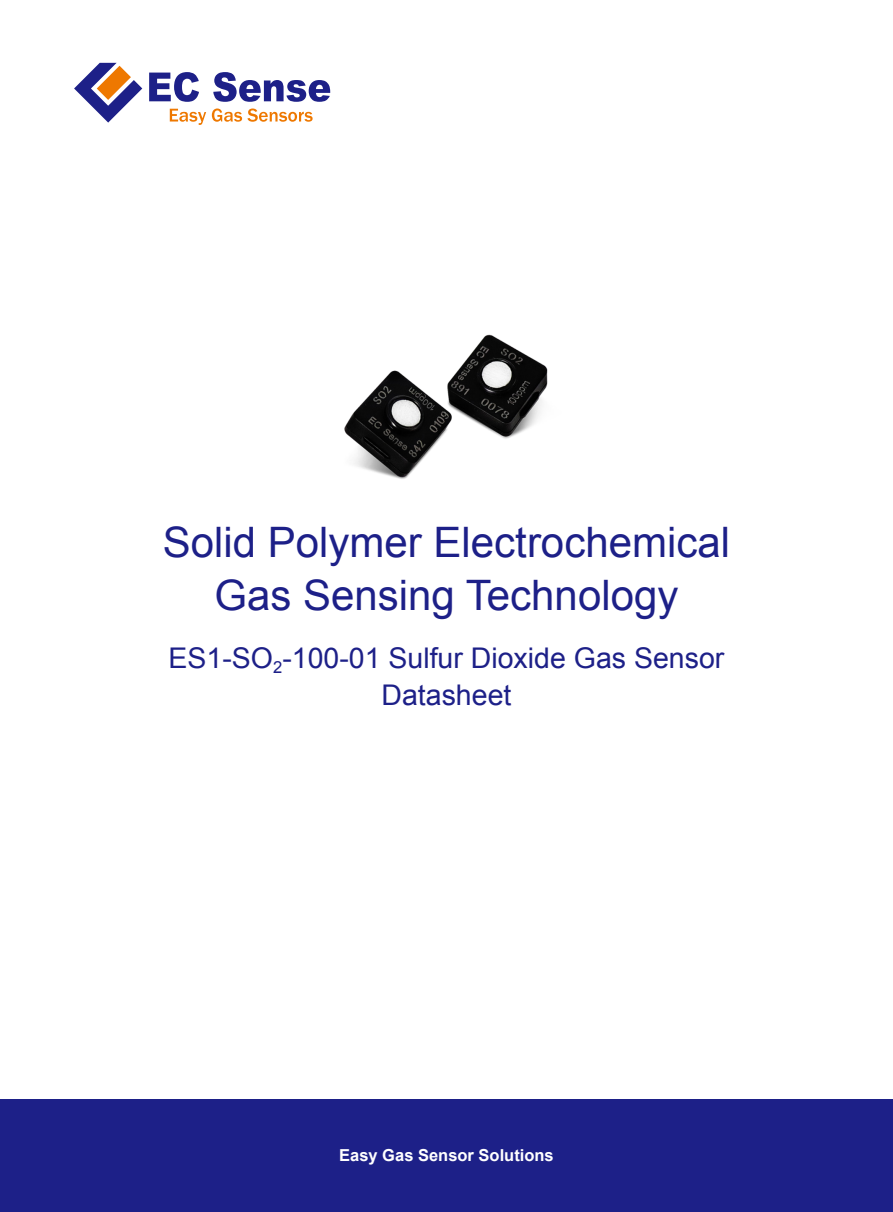
<style>
.page{position:relative;width:893px;height:1212px;background:#fff}
.page>*{position:absolute;margin:0;border:0;box-sizing:border-box;transform-origin:0 0}
.t1{font:42px/53.4px "Arial";color:#1d2088;text-align:center}
.t2{font:28.5px/37px "Arial";color:#1d2088;text-align:center}
.t3{font:700 16.5px "Arial";color:#fff}
</style>
<div class="page">
<svg style="left:149px;top:72px;width:50px;height:30px"></svg>
<svg style="left:213px;top:72px;width:117px;height:30px"></svg>
<svg style="left:74px;top:63px;width:68px;height:60px"></svg>
<svg style="left:170px;top:109px;width:36px;height:16px"></svg>
<svg style="left:212px;top:108px;width:101px;height:14px"></svg>
<img style="left:344px;top:334px;width:204px;height:145px">
<div style="left:0;top:1099px;width:893px;height:113px;background:#1d2088"></div>
<p class="t1" style="left:163px;top:516px;width:569px">Solid Polymer Electrochemical<br>Gas Sensing Technology</p>
<p class="t2" style="left:169px;top:640px;width:557px">ES1-SO<sub>2</sub>-100-01 Sulfur Dioxide Gas Sensor<br>Datasheet</p>
<p class="t3" style="left:339px;top:1144px;width:216px">Easy Gas Sensor Solutions</p>
</div>
